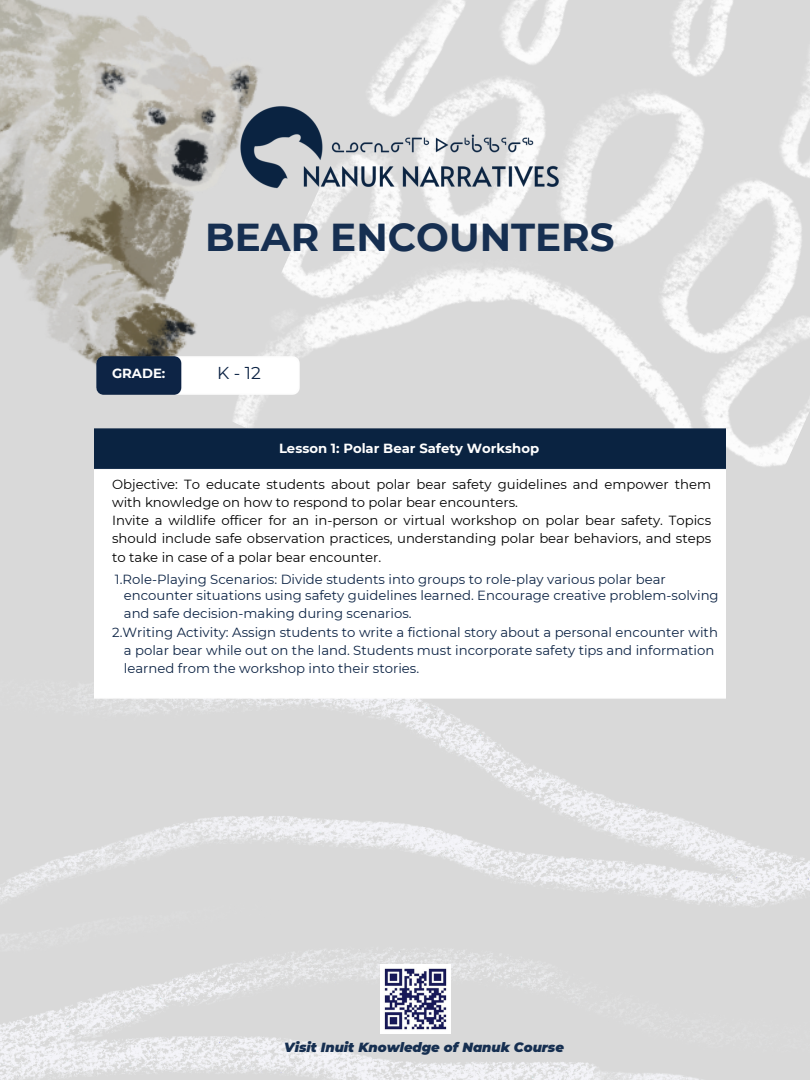
<style>
.page{position:relative;width:810px;height:1080px;background:#d9d9d9}
.page>*{position:absolute;margin:0;border:0;box-sizing:border-box;transform-origin:0 0}
.t1{font:700 38.88px "Montserrat";color:#162f51}
.t2{font:17.19px "Montserrat";color:#0d2445}
.t3{font:13.25px "Montserrat";color:#0d2445}
.t4{font:13.25px/18.2px "Montserrat";color:#000}
.t5{font:700 13.25px "Montserrat";color:#fff}
.t6{font:italic 900 13.25px "Montserrat";color:#162f51}
</style>
<div class="page">
<img style="left:0;top:636px;width:810px;height:444px">
<img style="left:0;top:0;width:217px;height:364px">
<img style="left:217px;top:0;width:593px;height:636px">
<img style="left:94px;top:354px;width:209px;height:44px">
<img style="left:94px;top:426px;width:631px;height:276px">
<img style="left:231px;top:94px;width:348px;height:117px">
<img style="left:381px;top:964px;width:69px;height:70px">
<p class="t1" style="left:205px;top:213px;width:411px">BEAR ENCOUNTERS</p>
<p class="t5" style="left:112px;top:365px;width:55px">GRADE:</p>
<h1 class="t2" style="left:217px;top:362px;width:45px">K-12</h1>
<h3 class="t5" style="left:279px;top:440px;width:262px">Lesson 1: Polar Bear Safety Workshop</h3>
<h2 class="t4" style="left:112px;top:475px;width:601px">Objective: To educate students about polar bear safety guidelines and empower them with knowledge on how to respond to polar bear encounters.</h2>
<p class="t4" style="left:112px;top:511px;width:601px;text-align:justify">Invite a wildlife officer for an in-person or virtual workshop on polar bear safety. Topics should include safe observation practices, understanding polar bear behaviors, and steps to take in case of a polar bear encounter.</p>
<h4 class="t3" style="left:115px;top:571px;width:552px">1.Role-Playing Scenarios: Divide students into groups to role-play various polar bear</h4>
<p class="t3" style="left:124px;top:587px;width:596px">encounter situations using safety guidelines learned. Encourage creative problem-solving</p>
<p class="t3" style="left:124px;top:605px;width:289px">and safe decision-making during scenarios.</p>
<p class="t3" style="left:112px;top:624px;width:607px">2.Writing Activity: Assign students to write a fictional story about a personal encounter with</p>
<p class="t3" style="left:124px;top:642px;width:592px">a polar bear while out on the land. Students must incorporate safety tips and information</p>
<p class="t3" style="left:124px;top:660px;width:297px">learned from the workshop into their stories.</p>
<p class="t6" style="left:284px;top:1040px;width:281px">Visit Inuit Knowledge of Nanuk Course</p>
</div>
